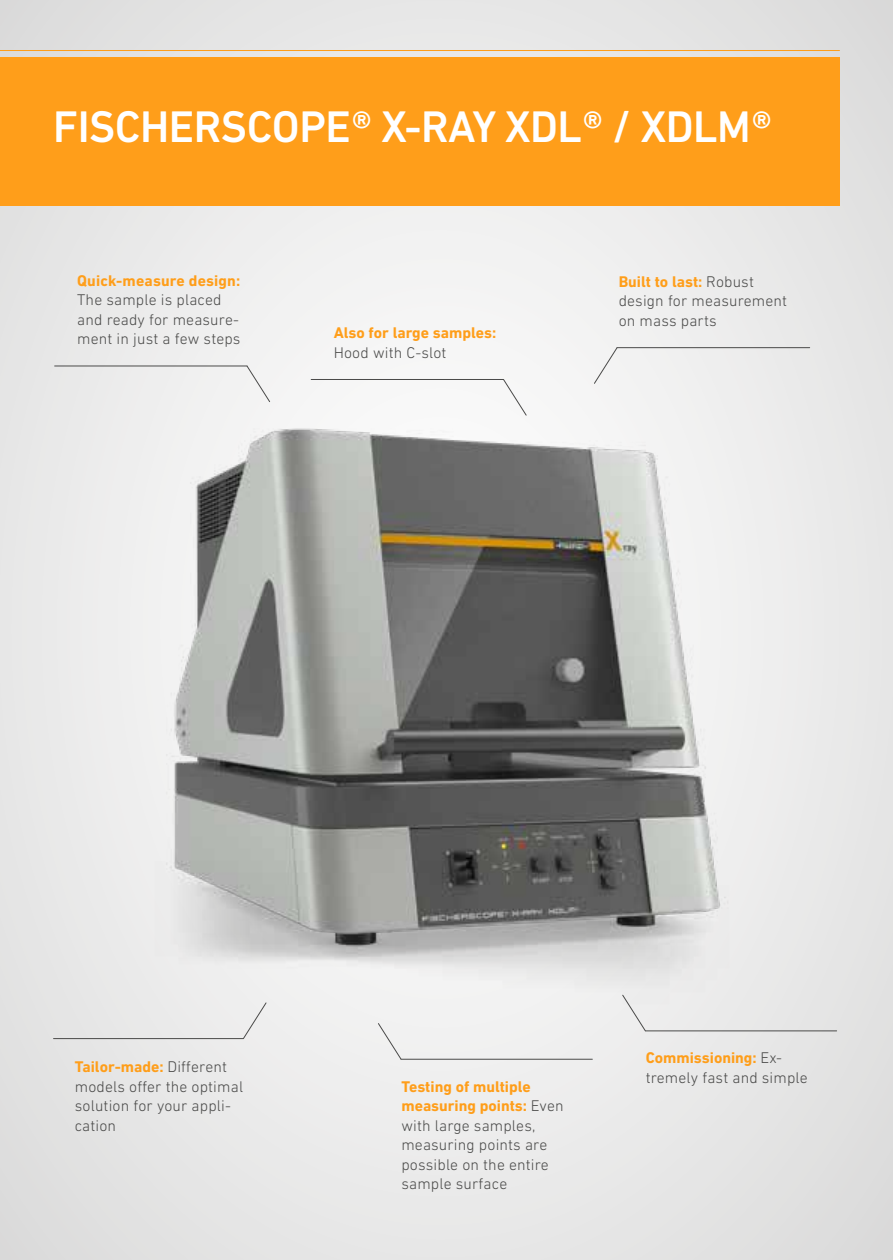
<style>
.page{position:relative;width:893px;height:1260px;background:#e6e6e6}
.page>*{position:absolute;margin:0;border:0;box-sizing:border-box;transform-origin:0 0}
.t1{font:500 45px "DIN Next LT Pro";letter-spacing:-.01em;color:#fff}
.t2{font:300 15.75px/19.5px "DIN Next LT Pro";letter-spacing:.01em;color:#4a4a49}
.t3{font:700 15.75px "DIN Next LT Pro";color:#ff9e1a}
.s1{font-weight:700;color:#ff9e1a}
</style>
<div class="page">
<img style="left:53px;top:249px;width:784px;height:822px">
<hr style="left:617px;top:347px;width:193px;height:1px;background:#4a4a49">
<svg style="left:593px;top:347px;width:25px;height:37px"></svg>
<hr style="left:645px;top:1030px;width:192px;height:1px;background:#4a4a49">
<svg style="left:622px;top:994px;width:24px;height:38px"></svg>
<hr style="left:401px;top:1059px;width:191px;height:1px;background:#4a4a49">
<svg style="left:377px;top:1022px;width:25px;height:38px"></svg>
<hr style="left:55px;top:366px;width:192px;height:1px;background:#4a4a49">
<svg style="left:246px;top:365px;width:25px;height:38px"></svg>
<hr style="left:311px;top:379px;width:193px;height:1px;background:#4a4a49">
<svg style="left:503px;top:379px;width:24px;height:37px"></svg>
<hr style="left:54px;top:1038px;width:189px;height:1px;background:#4a4a49">
<svg style="left:242px;top:1002px;width:25px;height:37px"></svg>
<div style="left:0;top:57px;width:840px;height:149px;background:#ff9e1a"></div>
<hr style="left:0;top:50px;width:840px;height:1px;background:#ff9e1a">
<h1 class="t1" style="left:53px;top:100px;width:720px">FISCHERSCOPE® X-RAY XDL® / XDLM®</h1>
<p class="t3" style="left:77px;top:271px;width:165px">Quick-measure design:</p>
<p class="t2" style="left:77px;top:290px;width:165px">The sample is placed and ready for measure&shy;ment in just a few steps</p>
<p class="t3" style="left:334px;top:324px;width:164px">Also for large samples:</p>
<p class="t2" style="left:334px;top:343px;width:114px">Hood with C-slot</p>
<p class="t2" style="left:619px;top:271px;width:170px"><span class="s1">Built to last:</span> Robust design for measurement on mass parts</p>
<p class="t2" style="left:75px;top:1057px;width:170px"><span class="s1">Tailor-made:</span> Different models offer the optimal solution for your appli&shy;cation</p>
<p class="t2" style="left:401px;top:1076px;width:164px"><span class="s1">Testing of multiple measuring points:</span> Even with large samples, measuring points are possible on the entire sample surface</p>
<p class="t2" style="left:646px;top:1048px;width:164px"><span class="s1">Commissioning:</span> Ex&shy;tremely fast and simple</p>
</div>
